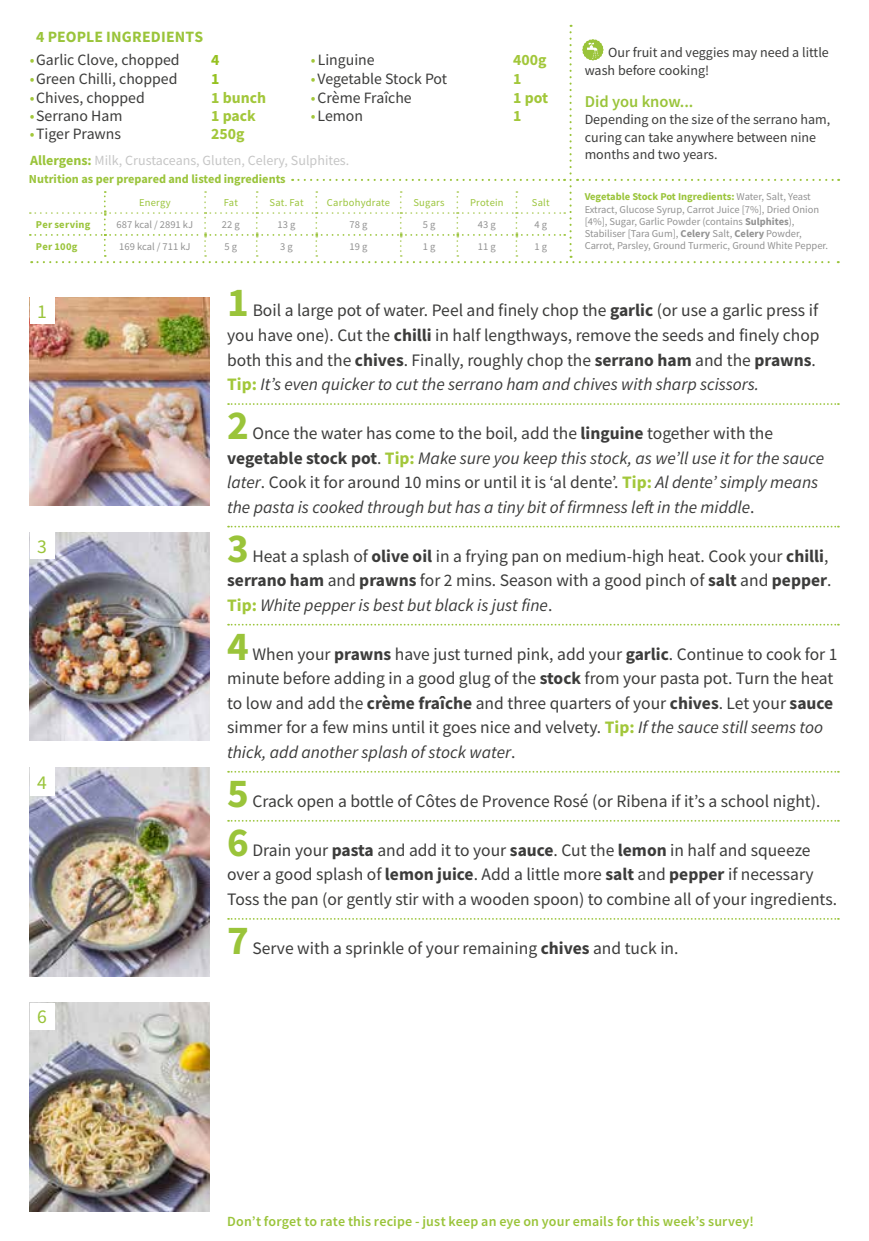
<style>
.page{position:relative;width:869px;height:1241px;background:#fff}
.page>*{position:absolute;margin:0;border:0;box-sizing:border-box;transform-origin:0 0}
.t1{font:700 41.12px "Source Sans Pro";color:#9ac43a}
.t2{font:19.6px "Source Sans Pro";color:#9ac43a}
.t3{font:17.5px/24.5px "Source Sans Pro";color:#3c3c3b}
.t4{font:italic 17.5px/24.5px "Source Sans Pro";color:#3c3c3b}
.t5{font:600 16.45px "Source Sans Pro";color:#9ac43a}
.t6{font:15.75px "Source Sans Pro";color:#3c3c3b}
.t7{font:700 15.75px "Source Sans Pro";color:#a2c73a}
.t8{font:700 15.75px "Source Sans Pro";letter-spacing:.01em;color:#9ac43a}
.t9{font:700 15.75px "Source Sans Pro";color:#95c11f}
.t10{font:14px/17.5px "Source Sans Pro";color:#3c3c3b}
.t11{font:600 14px "Source Sans Pro";letter-spacing:.015em;color:#9ac43a}
.t12{font:14px "Source Sans Pro";color:#c6c6c6}
.t13{font:700 12.25px "Source Sans Pro";color:#9ac43a}
.t14{font:10.5px/12.2px "Source Sans Pro";color:#929292}
.t15{font:10.5px "Source Sans Pro";letter-spacing:.02em;color:#9ac43a}
.t16{font:700 10.5px "Source Sans Pro";letter-spacing:.025em;color:#9ac43a}
.s1{color:#a2c73a}
.s2{font-weight:700;color:#9ac43a}
.s3{font-weight:700}
.s4{font-weight:700;color:#a2c73a}
.s5{font-style:italic}
.s6{font-style:normal}
.s7{font-weight:700;font-style:normal}
.s8{font-weight:700;font-style:normal;color:#a2c73a}
</style>
<div class="page">
<img style="left:30px;top:297px;width:180px;height:208px">
<svg style="left:228px;top:403px;width:610px;height:2px"></svg>
<svg style="left:228px;top:525px;width:610px;height:2px"></svg>
<svg style="left:228px;top:623px;width:610px;height:2px"></svg>
<svg style="left:228px;top:770px;width:610px;height:2px"></svg>
<svg style="left:228px;top:820px;width:610px;height:1px"></svg>
<svg style="left:228px;top:918px;width:610px;height:1px"></svg>
<img style="left:30px;top:1002px;width:180px;height:208px">
<img style="left:30px;top:767px;width:180px;height:208px">
<img style="left:30px;top:532px;width:180px;height:208px">
<div style="left:30px;top:297px;width:25px;height:27px;background:#fff"></div>
<div style="left:30px;top:532px;width:25px;height:27px;background:#fff"></div>
<div style="left:30px;top:767px;width:25px;height:28px;background:#fff"></div>
<div style="left:30px;top:1002px;width:25px;height:27px;background:#fff"></div>
<svg style="left:30px;top:25px;width:808px;height:238px"></svg>
<p class="t8" style="left:36px;top:26px;width:168px">4 PEOPLE INGREDIENTS</p>
<p class="t6" style="left:30px;top:50px;width:151px"><span class="s1">•</span>Garlic Clove, chopped</p>
<p class="t9" style="left:211px;top:50px;width:10px">4</p>
<p class="t6" style="left:310px;top:50px;width:65px"><span class="s1">•</span> Linguine</p>
<p class="t7" style="left:513px;top:50px;width:35px">400g</p>
<p class="t6" style="left:30px;top:69px;width:149px"><span class="s1">•</span>Green Chilli, chopped</p>
<p class="t9" style="left:211px;top:68px;width:10px">1</p>
<p class="t6" style="left:310px;top:69px;width:138px"><span class="s1">•</span> Vegetable Stock Pot</p>
<p class="t7" style="left:513px;top:68px;width:10px">1</p>
<p class="t6" style="left:30px;top:87px;width:116px"><span class="s1">•</span>Chives, chopped</p>
<p class="t7" style="left:211px;top:87px;width:56px">1 bunch</p>
<p class="t6" style="left:310px;top:87px;width:103px"><span class="s1">•</span>Crème Fraîche</p>
<p class="t7" style="left:513px;top:87px;width:36px">1 pot</p>
<p class="t6" style="left:30px;top:106px;width:94px"><span class="s1">•</span>Serrano Ham</p>
<p class="t7" style="left:211px;top:105px;width:46px">1 pack</p>
<p class="t6" style="left:310px;top:106px;width:54px"><span class="s1">•</span> Lemon</p>
<p class="t7" style="left:513px;top:105px;width:10px">1</p>
<p class="t6" style="left:30px;top:124px;width:93px"><span class="s1">•</span>Tiger Prawns</p>
<p class="t7" style="left:211px;top:123px;width:35px">250g</p>
<p class="t12" style="left:30px;top:152px;width:320px"><span class="s2">Allergens:</span> Milk, Crustaceans, Gluten, Celery, Sulphites.</p>
<p class="t15" style="left:139px;top:196px;width:33px">Energy</p>
<p class="t15" style="left:224px;top:196px;width:16px">Fat</p>
<p class="t15" style="left:269px;top:196px;width:36px">Sat. Fat</p>
<p class="t15" style="left:327px;top:196px;width:65px">Carbohydrate</p>
<p class="t15" style="left:413px;top:196px;width:33px">Sugars</p>
<p class="t15" style="left:470px;top:196px;width:35px">Protein</p>
<p class="t15" style="left:531px;top:196px;width:19px">Salt</p>
<p class="t16" style="left:36px;top:217px;width:56px">Per serving</p>
<p class="t14" style="left:117px;top:218px;width:78px">687 kcal / 2891 kJ</p>
<p class="t14" style="left:222px;top:218px;width:19px">22 g</p>
<p class="t14" style="left:277px;top:218px;width:19px">13 g</p>
<p class="t14" style="left:349px;top:218px;width:19px">78 g</p>
<p class="t14" style="left:422px;top:218px;width:14px">5 g</p>
<p class="t14" style="left:477px;top:218px;width:19px">43 g</p>
<p class="t14" style="left:534px;top:218px;width:14px">4 g</p>
<p class="t16" style="left:36px;top:239px;width:43px">Per 100g</p>
<p class="t14" style="left:119px;top:240px;width:73px">169 kcal / 711 kJ</p>
<p class="t14" style="left:224px;top:240px;width:14px">5 g</p>
<p class="t14" style="left:280px;top:240px;width:14px">3 g</p>
<p class="t14" style="left:349px;top:240px;width:19px">19 g</p>
<p class="t14" style="left:422px;top:240px;width:14px">1 g</p>
<p class="t14" style="left:477px;top:240px;width:19px">11 g</p>
<p class="t14" style="left:534px;top:240px;width:14px">1 g</p>
<p class="t13" style="left:29px;top:170px;width:258px">Nutrition as per prepared and listed ingredients</p>
<p class="t10" style="left:584px;top:44px;width:245px;text-indent:23px">Our fruit and veggies may need a little wash before cooking!</p>
<p class="t5" style="left:584px;top:90px;width:110px">Did you know...</p>
<p class="t10" style="left:584px;top:110px;width:247px">Depending on the size of the serrano ham, curing can take anywhere between nine months and two years.</p>
<p class="t14" style="left:584px;top:191px;width:245px"><span class="s2">Vegetable Stock Pot Ingredients:</span> Water, Salt, Yeast Extract, Glucose Syrup, Carrot Juice [7%], Dried Onion [4%], Sugar, Garlic Powder (contains <span class="s3">Sulphites</span>), Stabiliser [Tara Gum], <span class="s3">Celery</span> Salt, <span class="s3">Celery</span> Powder, Carrot, Parsley, Ground Turmeric, Ground White Pepper.</p>
<p class="t2" style="left:37px;top:299px;width:11px">1</p>
<p class="t2" style="left:37px;top:534px;width:11px">3</p>
<p class="t2" style="left:37px;top:770px;width:11px">4</p>
<p class="t2" style="left:37px;top:1004px;width:11px">6</p>
<h1 class="t1" style="left:227px;top:275px;width:23px">1</h1>
<p class="t3" style="left:227px;top:298px;width:593px;text-indent:25px">Boil a large pot of water. Peel and finely chop the <span class="s3">garlic</span> (or use a garlic press if you have one). Cut the <span class="s3">chilli</span> in half lengthways, remove the seeds and finely chop both this and the <span class="s3">chives</span>. Finally, roughly chop the <span class="s3">serrano ham</span> and the <span class="s3">prawns</span>.<br><span class="s4">Tip:</span> <span class="s5">It’s even quicker to cut the serrano ham and chives with sharp scissors.</span></p>
<h1 class="t1" style="left:227px;top:397px;width:23px">2</h1>
<p class="t4" style="left:227px;top:421px;width:598px;text-indent:25px"><span class="s6">Once the water has come to the boil, add the</span> <span class="s7">linguine</span> <span class="s6">together with the </span><span class="s7">vegetable stock pot</span><span class="s6">.</span> <span class="s8">Tip:</span> Make sure you keep this stock, as we’ll use it for the sauce later<span class="s6">. Cook it for around 10 mins or until it is ‘al dente’.</span> <span class="s8">Tip:</span> Al dente’ simply means the pasta is cooked through but has a tiny bit of firmness left in the middle<span class="s6">.</span></p>
<h1 class="t1" style="left:227px;top:520px;width:23px">3</h1>
<p class="t3" style="left:227px;top:543px;width:605px;text-indent:25px">Heat a splash of <span class="s3">olive oil</span> in a frying pan on medium-high heat. Cook your <span class="s3">chilli</span>, <span class="s3">serrano ham</span> and <span class="s3">prawns</span> for 2 mins. Season with a good pinch of <span class="s3">salt</span> and <span class="s3">pepper</span>.<br><span class="s4">Tip:</span> <span class="s5">White pepper is best but black is just fine</span>.</p>
<h1 class="t1" style="left:227px;top:618px;width:23px">4</h1>
<p class="t3" style="left:227px;top:641px;width:611px;text-indent:25px">When your <span class="s3">prawns</span> have just turned pink, add your <span class="s3">garlic</span>. Continue to cook for 1 minute before adding in a good glug of the <span class="s3">stock</span> from your pasta pot. Turn the heat to low and add the <span class="s3">crème fraîche</span> and three quarters of your <span class="s3">chives</span>. Let your <span class="s3">sauce </span>simmer for a few mins until it goes nice and velvety. <span class="s4">Tip:</span> <span class="s5">If the sauce still seems too thick, add another splash of stock water</span>.</p>
<h1 class="t1" style="left:227px;top:765px;width:23px">5</h1>
<p class="t3" style="left:252px;top:788px;width:569px">Crack open a bottle of Côtes de Provence Rosé (or Ribena if it’s a school night).</p>
<h1 class="t1" style="left:227px;top:814px;width:23px">6</h1>
<p class="t3" style="left:227px;top:837px;width:611px;text-indent:25px">Drain your <span class="s3">pasta</span> and add it to your <span class="s3">sauce</span>. Cut the <span class="s3">lemon</span> in half and squeeze over a good splash of <span class="s3">lemon juice</span>. Add a little more <span class="s3">salt</span> and <span class="s3">pepper</span> if necessary<br>Toss the pan (or gently stir with a wooden spoon) to combine all of your ingredients.</p>
<h1 class="t1" style="left:227px;top:912px;width:23px">7</h1>
<p class="t3" style="left:252px;top:935px;width:427px">Serve with a sprinkle of your remaining <span class="s3">chives</span> and tuck in.</p>
<p class="t11" style="left:227px;top:1212px;width:528px">Don’t forget to rate this recipe - just keep an eye on your emails for this week’s survey!</p>
</div>
